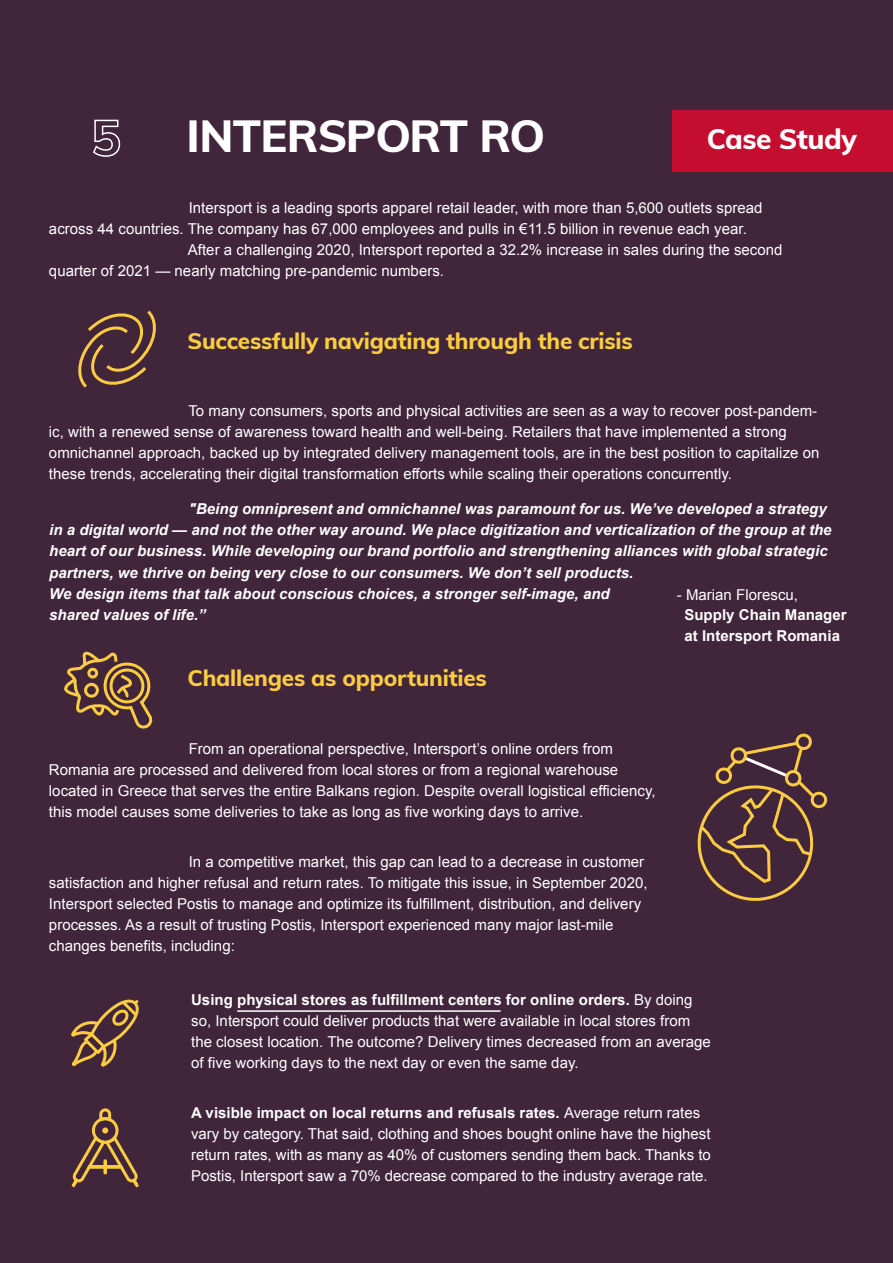
<style>
.page{position:relative;width:893px;height:1263px;background:#40253b}
.page>*{position:absolute;margin:0;border:0;box-sizing:border-box;transform-origin:0 0}
.t1{font:800 45px "Muli";letter-spacing:-.02em;color:#fff}
.t2{font:800 28.2px "Muli";letter-spacing:-.015em;color:#fff}
.t3{font:800 22.5px "Muli";letter-spacing:-.01em;color:#fbcc42}
.t4{font:15px/21px "Arial";color:#fff}
.t5{font:italic 700 15px/21.1px "Arial";color:#fff}
.t6{font:700 15px/21px "Arial";color:#fff}
.s1{font-weight:700}
</style>
<div class="page">
<svg style="left:71px;top:999px;width:68px;height:68px"></svg>
<svg style="left:697px;top:733px;width:131px;height:168px"></svg>
<svg style="left:64px;top:651px;width:89px;height:78px"></svg>
<svg style="left:71px;top:1108px;width:68px;height:80px"></svg>
<svg style="left:93px;top:119px;width:28px;height:38px"></svg>
<svg style="left:78px;top:310px;width:78px;height:78px"></svg>
<div style="left:673px;top:110px;width:220px;height:62px;background:#c50e2f"></div>
<hr style="left:237px;top:1010px;width:264px;height:2px;background:#fff">
<h1 class="t1" style="left:187px;top:103px;width:360px">INTERSPORT RO</h1>
<h2 class="t2" style="left:707px;top:118px;width:152px">Case Study</h2>
<p class="t4" style="left:189px;top:197px;width:575px">Intersport is a leading sports apparel retail leader, with more than 5,600 outlets spread</p>
<p class="t4" style="left:49px;top:218px;width:699px">across 44 countries. The company has 67,000 employees and pulls in €11.5 billion in revenue each year.</p>
<p class="t4" style="left:188px;top:239px;width:596px">After a challenging 2020, Intersport reported a 32.2% increase in sales during the second</p>
<p class="t4" style="left:49px;top:260px;width:397px">quarter of 2021 — nearly matching pre-pandemic numbers.</p>
<h3 class="t3" style="left:188px;top:324px;width:447px">Successfully navigating through the crisis</h3>
<p class="t4" style="left:49px;top:401px;width:772px;text-indent:139px">To many consumers, sports and physical activities are seen as a way to recover post-pandem&shy;ic, with a renewed sense of awareness toward health and well-being. Retailers that have implemented a strong omnichannel approach, backed up by integrated delivery management tools, are in the best position to capitalize on these trends, accelerating their digital transformation efforts while scaling their operations concurrently.</p>
<p class="t5" style="left:49px;top:499px;width:784px;text-indent:140px">"Being omnipresent and omnichannel was paramount for us. We’ve developed a strategy in a digital world — and not the other way around. We place digitization and verticalization of the group at the heart of our business. While developing our brand portfolio and strengthening alliances with global strategic partners, we thrive on being very close to our consumers. We don’t sell products.<br>We design items that talk about conscious choices, a stronger self-image, and<br>shared values of life.”</p>
<p class="t4" style="left:677px;top:584px;width:123px">- Marian Florescu,</p>
<p class="t6" style="left:684px;top:604px;width:164px">Supply Chain Manager at Intersport Romania</p>
<h3 class="t3" style="left:188px;top:661px;width:301px">Challenges as opportunities</h3>
<p class="t4" style="left:49px;top:738px;width:608px;text-indent:140px">From an operational perspective, Intersport’s online orders from Romania are processed and delivered from local stores or from a regional warehouse located in Greece that serves the entire Balkans region. Despite overall logistical efficiency, this model causes some deliveries to take as long as five working days to arrive.</p>
<p class="t4" style="left:49px;top:851px;width:600px;text-indent:140px">In a competitive market, this gap can lead to a decrease in customer satisfaction and higher refusal and return rates. To mitigate this issue, in September 2020, Intersport selected Postis to manage and optimize its fulfillment, distribution, and delivery processes. As a result of trusting Postis, Intersport experienced many major last-mile changes benefits, including:</p>
<p class="t4" style="left:191px;top:990px;width:521px"><span class="s1">Using physical stores as fulfillment centers for online orders.</span> By doing so, Intersport could deliver products that were available in local stores from the closest location. The outcome? Delivery times decreased from an average of five working days to the next day or even the same day.</p>
<p class="t4" style="left:191px;top:1102px;width:521px"><span class="s1">A visible impact on local returns and refusals rates.</span> Average return rates vary by category. That said, clothing and shoes bought online have the highest return rates, with as many as 40% of customers sending them back. Thanks to Postis, Intersport saw a 70% decrease compared to the industry average rate.</p>
</div>
